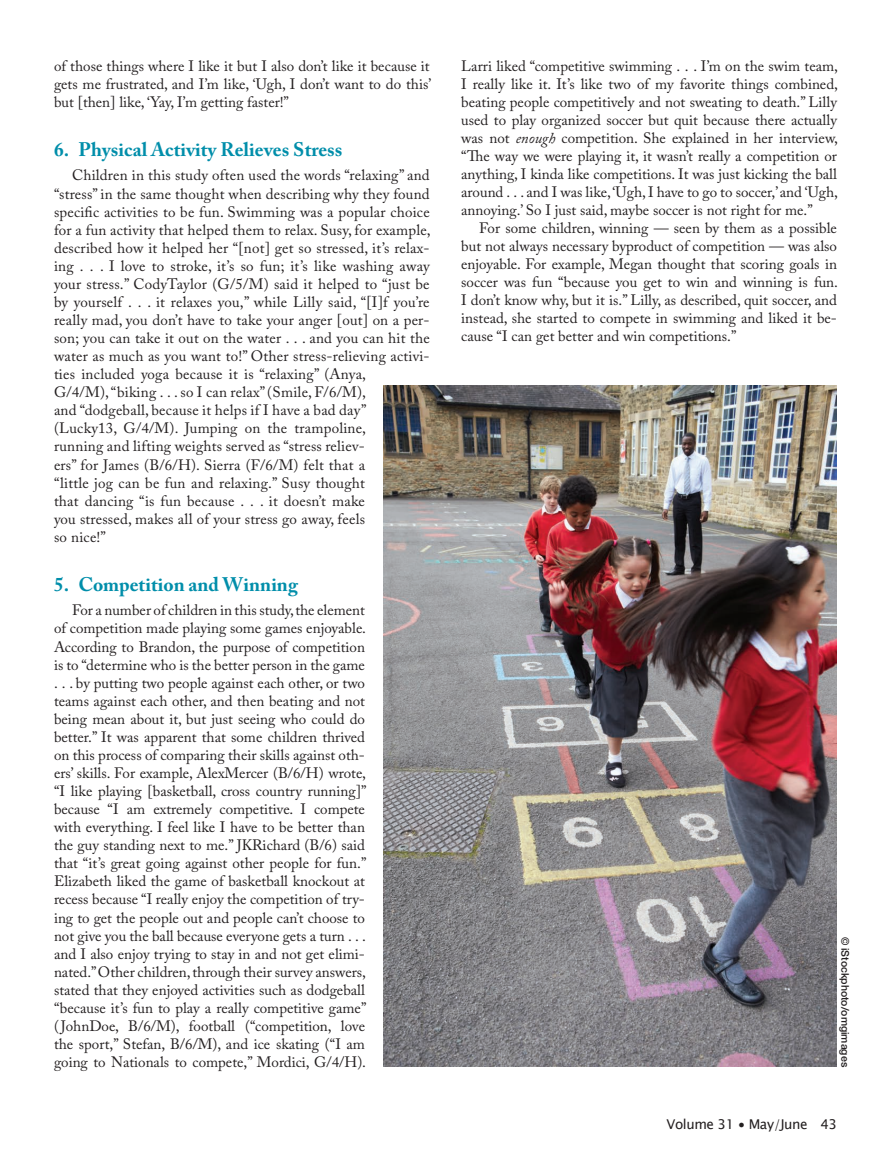
<style>
.page{position:relative;width:891px;height:1175px;background:#fff}
.page>*{position:absolute;margin:0;border:0;box-sizing:border-box;transform-origin:0 0}
.t1{font:700 19.5px "Adobe Caslon Pro";color:#008eaa}
.t2{font:15px/18px "Adobe Caslon Pro";letter-spacing:.015em;color:#231f20;text-align:justify}
.t3{font:13.5px "Lucida Sans Unicode";letter-spacing:-.03em;color:#231f20}
.t4{font:500 10.5px "Helvetica Neue LTW1 G";color:#231f20}
.s1{font-style:italic}
</style>
<div class="page">
<img style="left:383px;top:385px;width:454px;height:681px">
<p class="t2" style="left:54px;top:56px;width:379px">of those things where I like it but I also don’t like it because it gets me frustrated, and I’m like, ‘Ugh, I don’t want to do this’ but [then] like, ‘Yay, I’m getting faster!”</p>
<h1 class="t1" style="left:54px;top:138px;width:290px">6. Physical Activity Relieves Stress</h1>
<p class="t2" style="left:54px;top:166px;width:378px;text-align:left;text-indent:18px">Children in this study often used the words “relaxing” and “stress” in the same thought when describing why they found specific activities to be fun. Swimming was a popular choice for a fun activity that helped them to relax. Susy, for example, described how it helped her “[not] get so stressed, it’s relax&shy;ing . . . I love to stroke, it’s so fun; it’s like washing away your stress.” CodyTaylor (G/5/M) said it helped to “just be by yourself . . . it relaxes you,” while Lilly said, “[I]f you’re really mad, you don’t have to take your anger [out] on a per&shy;son; you can take it out on the water . . . and you can hit the water as much as you want to!” Other stress-relieving activi&shy;ties included yoga because it is “relaxing” (Anya,<br>G/4/M), “biking . . . so I can relax” (Smile, F/6/M),<br>and “dodgeball, because it helps if I have a bad day” (Lucky13, G/4/M). Jumping on the trampoline,<br>running and lifting weights served as “stress reliev-<br>ers” for James (B/6/H). Sierra (F/6/M) felt that a<br>“little jog can be fun and relaxing.” Susy thought<br>that dancing “is fun because . . . it doesn’t make<br>you stressed, makes all of your stress go away, feels<br>so nice!”</p>
<h1 class="t1" style="left:54px;top:573px;width:245px">5. Competition and Winning</h1>
<p class="t2" style="left:54px;top:601px;width:314px;text-indent:18px">For a number of children in this study, the element of competition made playing some games enjoyable.<br>According to Brandon, the purpose of competition is to “determine who is the better person in the game . . . by putting two people against each other, or two teams against each other, and then beating and not being mean about it, but just seeing who could do better.” It was apparent that some children thrived on this process of comparing their skills against oth&shy;ers’ skills. For example, AlexMercer (B/6/H) wrote, “I like playing [basketball, cross country running]” because “I am extremely competitive. I compete with everything. I feel like I have to be better than the guy standing next to me.” JKRichard (B/6) said that “it’s great going against other people for fun.” Elizabeth liked the game of basketball knockout at recess because “I really enjoy the competition of try&shy;ing to get the people out and people can’t choose to not give you the ball because everyone gets a turn . . . and I also enjoy trying to stay in and not get elimi&shy;nated.” Other children, through their survey answers, stated that they enjoyed activities such as dodgeball “because it’s fun to play a really competitive game” ( JohnDoe, B/6/M), football (“competition, love the sport,” Stefan, B/6/M), and ice skating (“I am going to Nationals to compete,” Mordici, G/4/H).</p>
<p class="t2" style="left:461px;top:57px;width:378px">Larri liked “competitive swimming . . . I’m on the swim team, I really like it. It’s like two of my favorite things combined, beating people competitively and not sweating to death.” Lilly used to play organized soccer but quit because there actually was not <span class="s1">enough</span> competition. She explained in her interview, “The way we were playing it, it wasn’t really a competition or anything, I kinda like competitions. It was just kicking the ball around . . . and I was like, ‘Ugh, I have to go to soccer,’ and ‘Ugh, annoying.’ So I just said, maybe soccer is not right for me.”</p>
<p class="t2" style="left:461px;top:219px;width:378px;text-indent:18px">For some children, winning — seen by them as a possible but not always necessary byproduct of competition — was also enjoyable. For example, Megan thought that scoring goals in soccer was fun “because you get to win and winning is fun.<br>I don’t know why, but it is.” Lilly, as described, quit soccer, and instead, she started to compete in swimming and liked it be&shy;cause “I can get better and win competitions.”</p>
<p class="t4" style="left:852px;top:936px;width:132px;rotate:90deg">© iStockphoto/omgimages</p>
<p class="t3" style="left:667px;top:1113px;width:172px">Volume 31 ∙ May/June 43</p>
</div>
